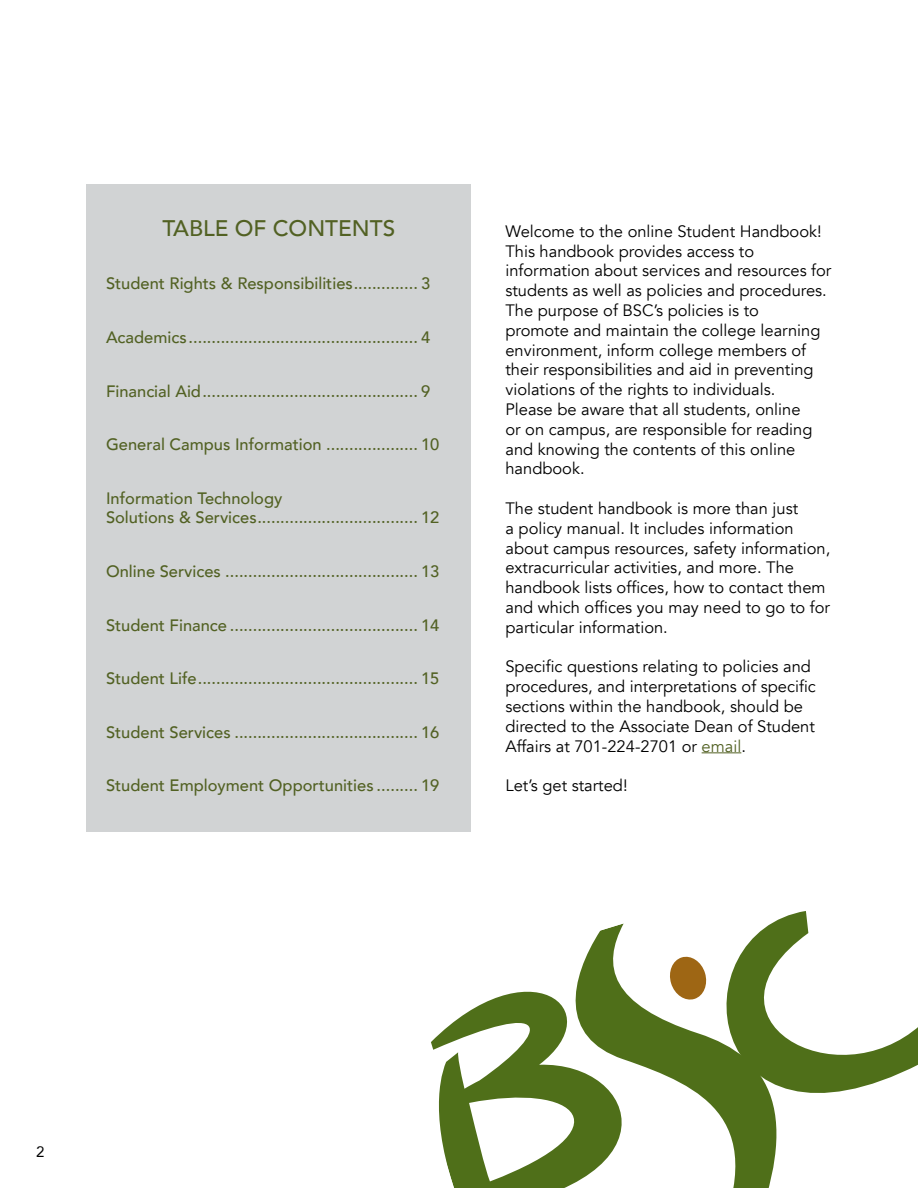
<style>
.page{position:relative;width:918px;height:1188px;background:#fff}
.page>*{position:absolute;margin:0;border:0;box-sizing:border-box;transform-origin:0 0}
.t1{font:500 22.5px "Avenir";color:#526123}
.t2{font:16.5px/19.8px "Avenir";color:#000}
.t3{font:500 16.5px/19.8px "Avenir";color:#526123}
.t4{font:15px "Avenir";color:#000}
.s1{color:#526123}
</style>
<div class="page">
<div style="left:86px;top:184px;width:385px;height:648px;background:#d1d3d4"></div>
<hr style="left:702px;top:752px;width:39px;height:1px;background:#526123">
<svg style="left:772px;top:911px;width:146px;height:182px"></svg>
<svg style="left:592px;top:923px;width:211px;height:265px"></svg>
<svg style="left:431px;top:944px;width:251px;height:244px"></svg>
<h1 class="t1" style="left:162px;top:209px;width:234px">TABLE OF CONTENTS</h1>
<p class="t3" style="left:106px;top:273px;width:326px">Student Rights &amp; Responsibilities.............. 3</p>
<p class="t3" style="left:106px;top:326px;width:326px">Academics .................................................. 4</p>
<p class="t3" style="left:106px;top:380px;width:326px">Financial Aid............................................... 9</p>
<p class="t3" style="left:106px;top:434px;width:335px">General Campus Information .................... 10</p>
<p class="t3" style="left:106px;top:487px;width:335px">Information Technology<br>Solutions &amp; Services................................... 12</p>
<p class="t3" style="left:106px;top:560px;width:335px">Online Services .......................................... 13</p>
<p class="t3" style="left:106px;top:614px;width:335px">Student Finance ......................................... 14</p>
<p class="t3" style="left:106px;top:668px;width:335px">Student Life................................................ 15</p>
<p class="t3" style="left:106px;top:721px;width:335px">Student Services ........................................ 16</p>
<p class="t3" style="left:106px;top:775px;width:335px">Student Employment Opportunities ......... 19</p>
<p class="t2" style="left:505px;top:222px;width:328px">Welcome to the online Student Handbook!<br>This handbook provides access to information about services and resources for students as well as policies and procedures.<br>The purpose of BSC’s policies is to<br>promote and maintain the college learning environment, inform college members of their responsibilities and aid in preventing violations of the rights to individuals.<br>Please be aware that all students, online<br>or on campus, are responsible for reading and knowing the contents of this online handbook.</p>
<p class="t2" style="left:505px;top:499px;width:326px">The student handbook is more than just<br>a policy manual. It includes information about campus resources, safety information, extracurricular activities, and more. The handbook lists offices, how to contact them and which offices you may need to go to for particular information.</p>
<p class="t2" style="left:505px;top:657px;width:312px">Specific questions relating to policies and procedures, and interpretations of specific sections within the handbook, should be directed to the Associate Dean of Student Affairs at 701-224-2701 or <span class="s1">email</span>.</p>
<p class="t2" style="left:505px;top:776px;width:124px">Let’s get started!</p>
<p class="t4" style="left:36px;top:1139px;width:10px">2</p>
</div>
